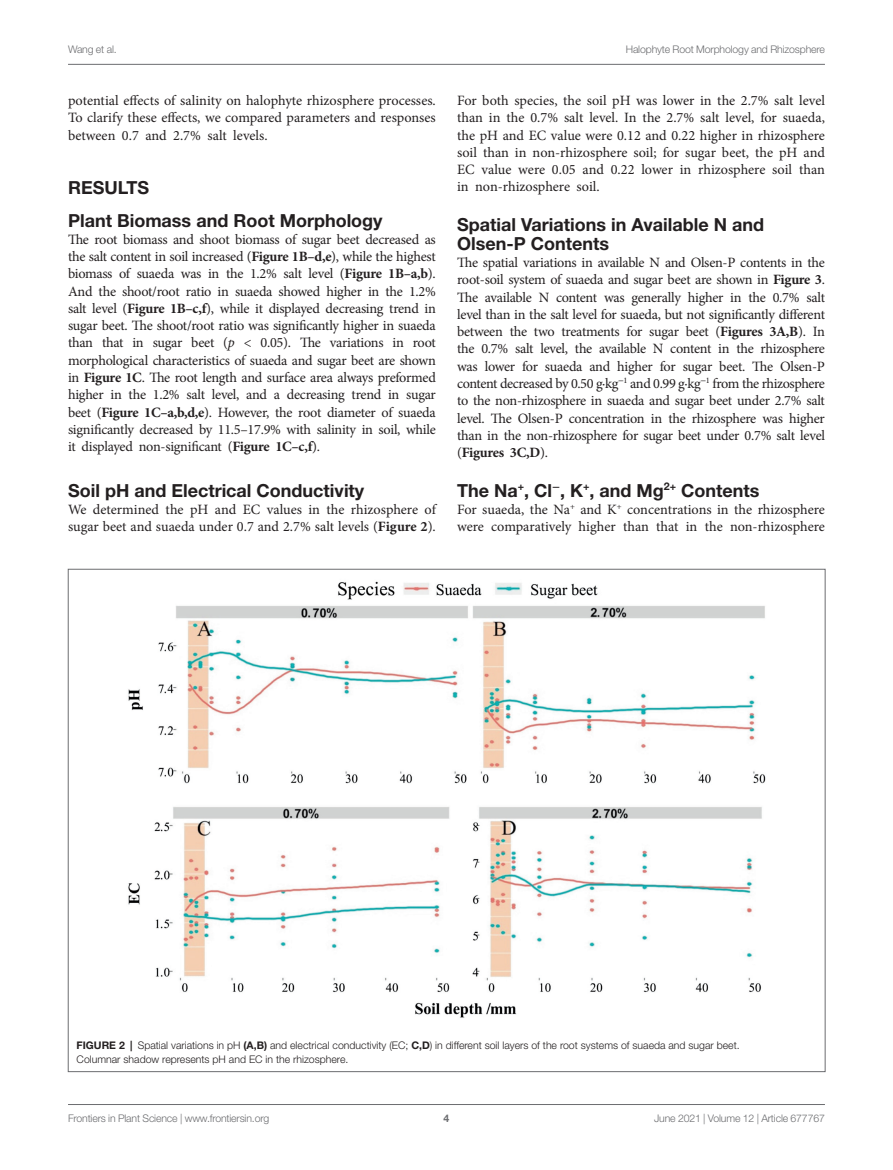
<style>
.page{position:relative;width:893px;height:1170px;background:#fff}
.page>*{position:absolute;margin:0;border:0;box-sizing:border-box;transform-origin:0 0}
.HEAD_2{font:700 18px/18.8px "Helvetica Neue LT Std";color:#231f20}
.TEXT_FLUSH{font:700 18px "Helvetica Neue LT Std";color:#231f20}
.HEAD_2_after_HEAD_1{font:700 18px "Helvetica Neue LT Std";color:#231f20}
.HEAD_1{font:700 18px "Helvetica Neue LT Std";color:#231f20}
.TEXT_FLUSH-2{font:14.25px/17.2px "Minion Pro";letter-spacing:-.005em;color:#231f20;text-align:justify}
.FIG_LEG{font:300 10.5px/14.2px "Helvetica Neue LT Std";color:#231f20}
.t1{font:300 10.5px "Helvetica Neue LT Std";letter-spacing:-.015em;color:#6c6d70}
.t2{font:700 10.5px "Helvetica Neue LT Std";color:#6c6d70}
.s1{font-weight:700}
.s2{font-style:italic}
</style>
<div class="page">
<hr style="left:68px;top:64px;width:757px;height:1px;background:#6c6d70">
<hr style="left:68px;top:1104px;width:757px;height:1px;background:#6c6d70">
<img style="left:128px;top:581px;width:638px;height:437px">
<p class="t1" style="left:68px;top:42px;width:50px">Wang et al.</p>
<p class="t1" style="left:626px;top:42px;width:201px">Halophyte Root Morphology and Rhizosphere</p>
<p class="TEXT_FLUSH-2" style="left:68px;top:92px;width:369px">potential effects of salinity on halophyte rhizosphere processes.<br>To clarify these effects, we compared parameters and responses between 0.7 and 2.7% salt levels.</p>
<p class="HEAD_1" style="left:68px;top:176px;width:83px">RESULTS</p>
<p class="HEAD_2_after_HEAD_1" style="left:68px;top:209px;width:316px">Plant Biomass and Root Morphology</p>
<p class="TEXT_FLUSH-2" style="left:68px;top:231px;width:369px">The root biomass and shoot biomass of sugar beet decreased as the salt content in soil increased (<span class="s1">Figure 1B–d,e</span>), while the highest biomass of suaeda was in the 1.2% salt level (<span class="s1">Figure 1B–a,b</span>).<br>And the shoot/root ratio in suaeda showed higher in the 1.2% salt level (<span class="s1">Figure 1B–c,f</span>), while it displayed decreasing trend in sugar beet. The shoot/root ratio was significantly higher in suaeda than that in sugar beet (<span class="s2">p</span> &lt; 0.05). The variations in root morphological characteristics of suaeda and sugar beet are shown in <span class="s1">Figure 1C</span>. The root length and surface area always preformed higher in the 1.2% salt level, and a decreasing trend in sugar beet (<span class="s1">Figure 1C–a,b,d,e</span>). However, the root diameter of suaeda significantly decreased by 11.5–17.9% with salinity in soil, while it displayed non-significant (<span class="s1">Figure 1C–c,f</span>).</p>
<p class="TEXT_FLUSH" style="left:68px;top:479px;width:298px">Soil pH and Electrical Conductivity</p>
<p class="TEXT_FLUSH-2" style="left:68px;top:501px;width:369px">We determined the pH and EC values in the rhizosphere of sugar beet and suaeda under 0.7 and 2.7% salt levels (<span class="s1">Figure 2</span>).</p>
<p class="TEXT_FLUSH-2" style="left:457px;top:92px;width:369px">For both species, the soil pH was lower in the 2.7% salt level than in the 0.7% salt level. In the 2.7% salt level, for suaeda, the pH and EC value were 0.12 and 0.22 higher in rhizosphere soil than in non-rhizosphere soil; for sugar beet, the pH and EC value were 0.05 and 0.22 lower in rhizosphere soil than in non-rhizosphere soil.</p>
<p class="HEAD_2" style="left:457px;top:215px;width:308px">Spatial Variations in Available N and<br>Olsen-P Contents</p>
<p class="TEXT_FLUSH-2" style="left:457px;top:254px;width:369px">The spatial variations in available N and Olsen-P contents in the root-soil system of suaeda and sugar beet are shown in <span class="s1">Figure 3</span>.<br>The available N content was generally higher in the 0.7% salt level than in the salt level for suaeda, but not significantly different between the two treatments for sugar beet (<span class="s1">Figures 3A,B</span>). In the 0.7% salt level, the available N content in the rhizosphere was lower for suaeda and higher for sugar beet. The Olsen-P content decreased by 0.50 g·kg<sup>−</sup><sup>1</sup> and 0.99 g·kg<sup>−</sup><sup>1</sup> from the rhizosphere to the non-rhizosphere in suaeda and sugar beet under 2.7% salt level. The Olsen-P concentration in the rhizosphere was higher than in the non-rhizosphere for sugar beet under 0.7% salt level (<span class="s1">Figures 3C,D</span>).</p>
<p class="HEAD_2" style="left:457px;top:480px;width:304px">The Na<sup>+</sup>, Cl<sup>−</sup>, K<sup>+</sup>, and Mg<sup>2+</sup> Contents</p>
<p class="TEXT_FLUSH-2" style="left:457px;top:501px;width:369px">For suaeda, the Na<sup>+</sup> and K<sup>+</sup> concentrations in the rhizosphere were comparatively higher than that in the non-rhizosphere</p>
<p class="FIG_LEG" style="left:77px;top:1037px;width:665px"><span class="s1">FIGURE 2 |</span> Spatial variations in pH <span class="s1">(A,B)</span> and electrical conductivity (EC; <span class="s1">C,D</span>) in different soil layers of the root systems of suaeda and sugar beet.<br>Columnar shadow represents pH and EC in the rhizosphere.</p>
<p class="t1" style="left:68px;top:1111px;width:203px">Frontiers in Plant Science | www.frontiersin.org</p>
<p class="t2" style="left:444px;top:1111px;width:7px">4</p>
<p class="t1" style="left:654px;top:1111px;width:172px">June 2021 | Volume 12 | Article 677767</p>
</div>
